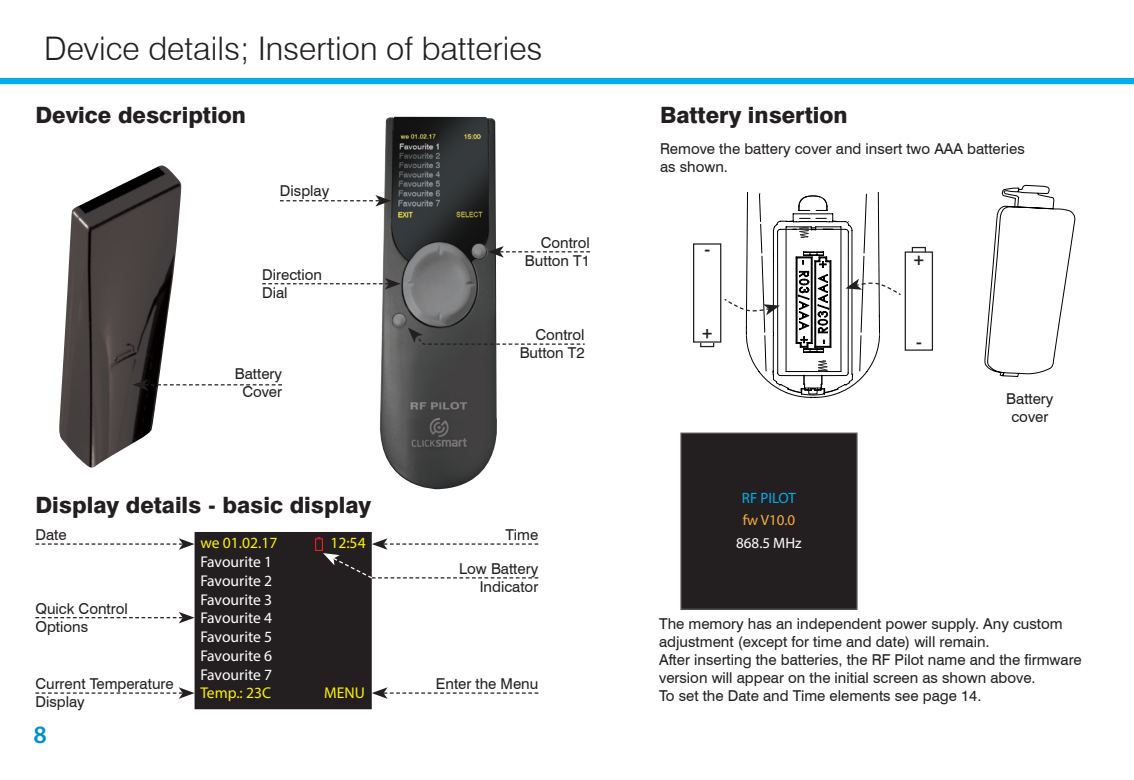
<style>
.page{position:relative;width:1134px;height:780px;background:#fff}
.page>*{position:absolute;margin:0;border:0;box-sizing:border-box;transform-origin:0 0}
.Page_Header_Left{font:300 32.5px "Swiss 721 BT";color:#231f20}
.t1{font:600 25px "Myriad Pro";color:#0090d0}
.Main_Text_bold{font:800 22.5px "Swiss 721 BT";color:#231f20}
.t2{font:700 17.5px "Myriad Pro";color:#231f20}
.t3{font:15.5px "Myriad Pro";letter-spacing:-.005em;color:#fff}
.t4{font:15.5px "Myriad Pro";color:#fff101}
.Text_Product{font:15px/18px "Swiss 721 BT";color:#231f20}
.t5{font:15px "Myriad Pro";color:#fff}
.t6{font:15px "Myriad Pro";color:#00aeef}
.t7{font:15px "Myriad Pro";color:#f8ad42}
</style>
<div class="page">
<div style="left:196px;top:533px;width:174px;height:174px;background:#231f20"></div>
<div style="left:195px;top:532px;width:177px;height:177px;border:3px solid #231f20"></div>
<svg style="left:35px;top:538px;width:160px;height:11px"></svg>
<svg style="left:372px;top:687px;width:166px;height:11px"></svg>
<svg style="left:35px;top:687px;width:160px;height:11px"></svg>
<svg style="left:35px;top:612px;width:160px;height:11px"></svg>
<svg style="left:746px;top:192px;width:133px;height:206px"></svg>
<svg style="left:798px;top:195px;width:30px;height:16px"></svg>
<div style="left:700px;top:340px;width:14px;height:7px;border:1px solid #231f20"></div>
<div style="left:693px;top:243px;width:28px;height:99px;border:1px solid #231f20"></div>
<svg style="left:724px;top:218px;width:177px;height:176px"></svg>
<svg style="left:984px;top:184px;width:91px;height:193px"></svg>
<div style="left:912px;top:247px;width:14px;height:7px;border:1px solid #231f20"></div>
<div style="left:905px;top:252px;width:27px;height:98px;background:#fff"></div>
<div style="left:905px;top:251px;width:28px;height:100px;border:1px solid #231f20"></div>
<img style="left:380px;top:117px;width:124px;height:372px">
<svg style="left:262px;top:278px;width:139px;height:11px"></svg>
<svg style="left:488px;top:246px;width:102px;height:11px"></svg>
<svg style="left:280px;top:195px;width:111px;height:11px"></svg>
<svg style="left:408px;top:327px;width:177px;height:18px"></svg>
<img style="left:59px;top:165px;width:122px;height:302px">
<svg style="left:133px;top:379px;width:149px;height:11px"></svg>
<div style="left:681px;top:433px;width:176px;height:176px;background:#231f20"></div>
<div style="left:680px;top:432px;width:177px;height:177px;border:1px solid #57585a"></div>
<svg style="left:317px;top:537px;width:221px;height:42px"></svg>
<div style="left:315px;top:538px;width:8px;height:13px;border:1px solid #ee1d23"></div>
<div style="left:0;top:78px;width:1134px;height:6px;background:#00aeef"></div>
<p class="Page_Header_Left" style="left:44px;top:29px;width:500px">Device details; Insertion of batteries</p>
<p class="Main_Text_bold" style="left:35px;top:102px;width:212px">Device description</p>
<p class="Main_Text_bold" style="left:660px;top:102px;width:189px">Battery insertion</p>
<p class="Text_Product" style="left:280px;top:182px;width:51px">Display</p>
<p class="Text_Product" style="left:262px;top:266px;width:61px">Direction<br>Dial</p>
<p class="Text_Product" style="left:235px;top:364px;width:49px;text-align:center">Battery<br>Cover</p>
<p class="Main_Text_bold" style="left:35px;top:491px;width:337px">Display details - basic display</p>
<p class="Text_Product" style="left:525px;top:233px;width:67px;text-align:right">Control<br>Button T1</p>
<p class="Text_Product" style="left:520px;top:325px;width:67px;text-align:right">Control<br>Button T2</p>
<p class="Text_Product" style="left:35px;top:525px;width:33px">Date</p>
<p class="Text_Product" style="left:505px;top:525px;width:34px">Time</p>
<p class="t4" style="left:200px;top:533px;width:79px">we 01.02.17</p>
<p class="t4" style="left:330px;top:533px;width:37px">12:54</p>
<p class="t3" style="left:200px;top:552px;width:73px">Favourite 1</p>
<p class="t3" style="left:200px;top:571px;width:73px">Favourite 2</p>
<p class="t3" style="left:200px;top:589px;width:73px">Favourite 3</p>
<p class="t3" style="left:200px;top:608px;width:73px">Favourite 4</p>
<p class="t3" style="left:200px;top:627px;width:73px">Favourite 5</p>
<p class="t3" style="left:200px;top:646px;width:73px">Favourite 6</p>
<p class="t3" style="left:200px;top:664px;width:73px">Favourite 7</p>
<p class="t4" style="left:200px;top:683px;width:72px">Temp.: 23C</p>
<p class="t4" style="left:324px;top:683px;width:42px">MENU</p>
<p class="Text_Product" style="left:459px;top:559px;width:81px;text-align:right">Low Battery<br>Indicator</p>
<p class="Text_Product" style="left:35px;top:599px;width:94px">Quick Control<br>Options</p>
<p class="Text_Product" style="left:35px;top:674px;width:140px">Current Temperature<br>Display</p>
<p class="Text_Product" style="left:436px;top:674px;width:104px">Enter the Menu</p>
<h2 class="t1" style="left:33px;top:719px;width:15px">8</h2>
<p class="Text_Product" style="left:660px;top:140px;width:366px">Remove the battery cover and insert two AAA batteries</p>
<p class="Text_Product" style="left:660px;top:158px;width:69px">as shown.</p>
<p class="t2" style="left:710px;top:263px;width:7px;rotate:-180deg">-</p>
<p class="t2" style="left:712px;top:346px;width:12px;rotate:-180deg">+</p>
<p class="t6" style="left:742px;top:488px;width:56px">RF PILOT</p>
<p class="t7" style="left:743px;top:511px;width:54px">fw V10.0</p>
<p class="t5" style="left:736px;top:533px;width:67px">868.5 MHz</p>
<p class="Text_Product" style="left:1006px;top:389px;width:49px;text-align:center">Battery cover</p>
<p class="Text_Product" style="left:659px;top:614px;width:405px">The memory has an independent power supply. Any custom adjustment (except for time and date) will remain.</p>
<p class="Text_Product" style="left:659px;top:650px;width:424px">After inserting the batteries, the RF Pilot name and the firmware version will appear on the initial screen as shown above.</p>
<p class="Text_Product" style="left:659px;top:686px;width:324px">To set the Date and Time elements see page 14.</p>
</div>
